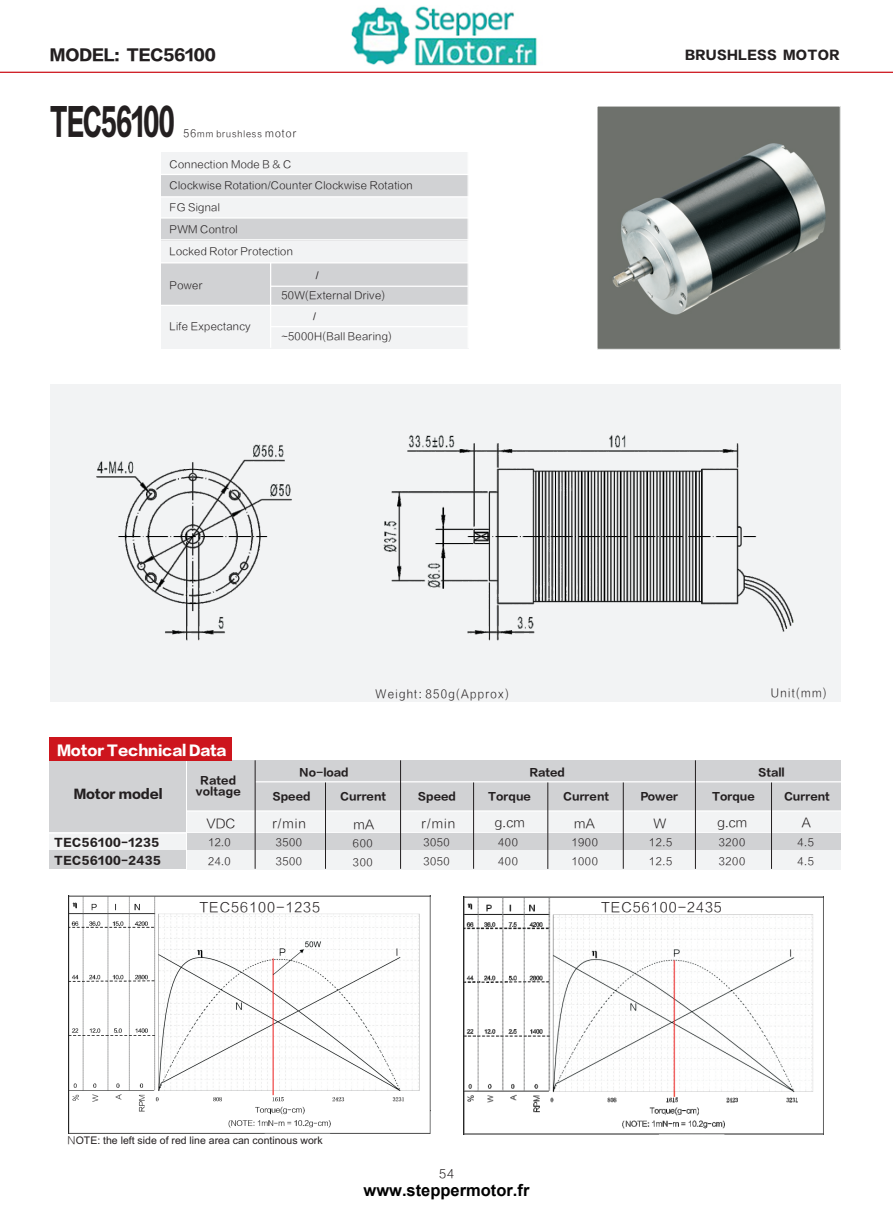
<style>
.page{position:relative;width:893px;height:1212px;background:#fff}
.page>*{position:absolute;margin:0;border:0;box-sizing:border-box;transform-origin:0 0}
.t1{font:36px "FZLTTHK GBK1 0";letter-spacing:-.025em;color:#231f20;scale:.6 1}
.t2{font:700 16.5px "Arial";color:#000}
.t3{font:15px "FZLTTHK GBK1 0";color:#231f20}
.t4{font:13.5px "FZLTXHK GBK1 0";letter-spacing:.055em;color:#231f20}
.t5{font:13.5px "FZLTTHK GBK1 0";color:#fff}
.t6{font:12.75px "FZLTXHK GBK1 0";letter-spacing:-.01em;color:#231f20}
.t7{font:12px "FZLTTHK GBK1 0";letter-spacing:.035em;color:#231f20}
.t8{font:12px "FZLTTHK GBK1 0";color:#231f20}
.t9{font:12px "FZLTXHK GBK1 0";color:#231f20}
.t10{font:11.7px "FZLTXHK GBK1 0";letter-spacing:.105em;color:#231f20;scale:.93 1}
.t11{font:10.5px/21.9px "FZLTXHK GBK1 0";letter-spacing:.01em;color:#231f20}
.t12{font:10.5px/11.1px "FZLTDHK GBK1 0";color:#231f20;text-align:center}
.t13{font:10.5px "Arial";color:#231f20}
.t14{font:10.5px/19px "FZLTXHK GBK1 0";letter-spacing:.035em;color:#231f20}
.t15{font:10.5px/18.3px "FZLTTHK GBK1 0";letter-spacing:.055em;color:#231f20}
.t16{font:9px "FZLTXHK GBK1 0";letter-spacing:.09em;color:#231f20;scale:.94 1}
.s1{font-size:10.5px}
.s2{font-family:"FZLTXHK GBK1 0"}
</style>
<div class="page">
<div style="left:161px;top:306px;width:308px;height:42px;background:#f2f3f4"></div>
<div style="left:50px;top:384px;width:791px;height:318px;background:#f2f3f4"></div>
<hr style="left:0;top:72px;width:893px;height:1px;background:#cd151d">
<div style="left:161px;top:263px;width:308px;height:42px;background:#d1d2d4"></div>
<div style="left:161px;top:197px;width:307px;height:21px;background:#f2f3f4"></div>
<div style="left:161px;top:240px;width:307px;height:23px;background:#f2f3f4"></div>
<div style="left:161px;top:174px;width:307px;height:23px;background:#d1d2d4"></div>
<div style="left:161px;top:218px;width:307px;height:22px;background:#d1d2d4"></div>
<hr style="left:48px;top:196px;width:524px;height:1px;background:#fff">
<hr style="left:48px;top:217px;width:524px;height:2px;background:#fff">
<hr style="left:50px;top:239px;width:522px;height:1px;background:#fff">
<hr style="left:48px;top:262px;width:524px;height:1px;background:#fff">
<div style="left:161px;top:152px;width:307px;height:22px;background:#f2f3f4"></div>
<hr style="left:48px;top:174px;width:524px;height:1px;background:#fff">
<hr style="left:468px;top:149px;width:1px;height:199px;background:#fff">
<div style="left:187px;top:805px;width:654px;height:65px;background:#f2f3f4"></div>
<div style="left:50px;top:760px;width:136px;height:73px;background:#d1d2d4"></div>
<div style="left:50px;top:832px;width:136px;height:18px;background:#f2f3f4"></div>
<div style="left:50px;top:850px;width:136px;height:19px;background:#d1d2d4"></div>
<div style="left:187px;top:760px;width:654px;height:51px;background:#d1d2d4"></div>
<hr style="left:33px;top:832px;width:811px;height:2px;background:#fff">
<hr style="left:187px;top:810px;width:657px;height:2px;background:#fff">
<div style="left:187px;top:833px;width:654px;height:17px;background:#d1d2d4"></div>
<hr style="left:255px;top:781px;width:586px;height:1px;background:#fff">
<hr style="left:255px;top:760px;width:1px;height:109px;background:#231f20">
<hr style="left:400px;top:760px;width:1px;height:109px;background:#231f20">
<hr style="left:473px;top:782px;width:1px;height:87px;background:#231f20">
<hr style="left:547px;top:782px;width:1px;height:87px;background:#231f20">
<hr style="left:695px;top:760px;width:1px;height:109px;background:#231f20">
<hr style="left:771px;top:782px;width:1px;height:87px;background:#231f20">
<hr style="left:623px;top:782px;width:1px;height:87px;background:#231f20">
<hr style="left:325px;top:782px;width:1px;height:87px;background:#231f20">
<div style="left:50px;top:737px;width:182px;height:24px;background:#cd151d"></div>
<img style="left:599px;top:108px;width:239px;height:239px">
<hr style="left:270px;top:263px;width:1px;height:85px;background:#fff">
<hr style="left:271px;top:286px;width:197px;height:1px;background:#fff">
<hr style="left:271px;top:326px;width:197px;height:1px;background:#fff">
<img style="left:69px;top:896px;width:361px;height:237px">
<img style="left:463px;top:896px;width:361px;height:238px">
<img style="left:96px;top:435px;width:698px;height:206px">
<img style="left:351px;top:6px;width:186px;height:60px">
<h3 class="t3" style="left:50px;top:47px;width:168px">MODEL: TEC56100</h3>
<h1 class="t1" style="left:50px;top:102px;width:210px">TEC56100</h1>
<p class="t16" style="left:184px;top:129px;width:121px"><span class="s1">56</span>mm brushless <span class="s1">motor</span></p>
<p class="t11" style="left:170px;top:153px;width:245px">Connection Mode B &amp; C<br>Clockwise Rotation/Counter Clockwise Rotation<br>FG Signal<br>PWM Control<br>Locked Rotor Protection</p>
<p class="t11" style="left:170px;top:275px;width:35px">Power</p>
<p class="t11" style="left:170px;top:315px;width:83px">Life Expectancy</p>
<p class="t13" style="left:316px;top:271px;width:4px">/</p>
<p class="t13" style="left:313px;top:312px;width:4px">/</p>
<p class="t11" style="left:281px;top:326px;width:112px">~5000H(Ball Bearing)</p>
<p class="t11" style="left:281px;top:285px;width:105px">50W(External Drive)</p>
<p class="t7" style="left:685px;top:48px;width:156px">BRUSHLESS MOTOR</p>
<p class="t5" style="left:57px;top:742px;width:171px">Motor Technical Data</p>
<p class="t8" style="left:74px;top:787px;width:91px">Motor model</p>
<p class="t15" style="left:54px;top:834px;width:108px">TEC56100-1235<br>TEC56100-2435</p>
<p class="t12" style="left:196px;top:775px;width:46px">Rated voltage</p>
<p class="t6" style="left:206px;top:816px;width:31px">VDC</p>
<p class="t11" style="left:208px;top:833px;width:24px;line-height:19.2px">12.0<br>24.0</p>
<p class="t10" style="left:375px;top:688px;width:145px">Weight: 850g(Approx)</p>
<p class="t10" style="left:771px;top:687px;width:62px">Unit(mm)</p>
<p class="t12" style="left:299px;top:767px;width:51px">No-load</p>
<p class="t12" style="left:272px;top:791px;width:40px">Speed</p>
<p class="t12" style="left:340px;top:791px;width:47px">Current</p>
<p class="t12" style="left:418px;top:791px;width:40px">Speed</p>
<p class="t12" style="left:530px;top:767px;width:37px">Rated</p>
<p class="t12" style="left:488px;top:791px;width:44px">Torque</p>
<p class="t12" style="left:563px;top:791px;width:47px">Current</p>
<p class="t12" style="left:640px;top:791px;width:39px">Power</p>
<p class="t12" style="left:758px;top:767px;width:28px">Stall</p>
<p class="t12" style="left:712px;top:791px;width:44px">Torque</p>
<p class="t12" style="left:784px;top:791px;width:47px">Current</p>
<p class="t6" style="left:272px;top:816px;width:35px">r/min</p>
<p class="t6" style="left:354px;top:818px;width:22px">mA</p>
<p class="t14" style="left:276px;top:833px;width:28px">3500<br>3500</p>
<p class="t11" style="left:353px;top:833px;width:21px;line-height:19px">600<br>300</p>
<p class="t6" style="left:422px;top:816px;width:35px">r/min</p>
<p class="t6" style="left:495px;top:816px;width:31px">g.cm</p>
<p class="t6" style="left:574px;top:816px;width:22px">mA</p>
<p class="t6" style="left:653px;top:817px;width:15px">W</p>
<p class="t6" style="left:717px;top:816px;width:31px">g.cm</p>
<p class="t6" style="left:802px;top:816px;width:11px">A</p>
<p class="t14" style="left:423px;top:833px;width:28px">3050<br>3050</p>
<p class="t11" style="left:498px;top:833px;width:21px;line-height:19px">400<br>400</p>
<p class="t14" style="left:571px;top:833px;width:28px">1900<br>1000</p>
<p class="t11" style="left:649px;top:833px;width:25px;line-height:19px">12.5<br>12.5</p>
<p class="t14" style="left:719px;top:833px;width:28px">3200<br>3200</p>
<p class="t11" style="left:797px;top:833px;width:18px;line-height:19.2px">4.5<br>4.5</p>
<p class="t4" style="left:199px;top:900px;width:122px">TEC56100-1235</p>
<p class="t4" style="left:601px;top:900px;width:122px">TEC56100-2435</p>
<p class="t13" style="left:68px;top:1137px;width:257px"><span class="s2">N</span>OTE: the left side of red line area can continous work</p>
<p class="t9" style="left:439px;top:1167px;width:17px">54</p>
<h2 class="t2" style="left:363px;top:1178px;width:167px">www.steppermotor.fr</h2>
</div>
